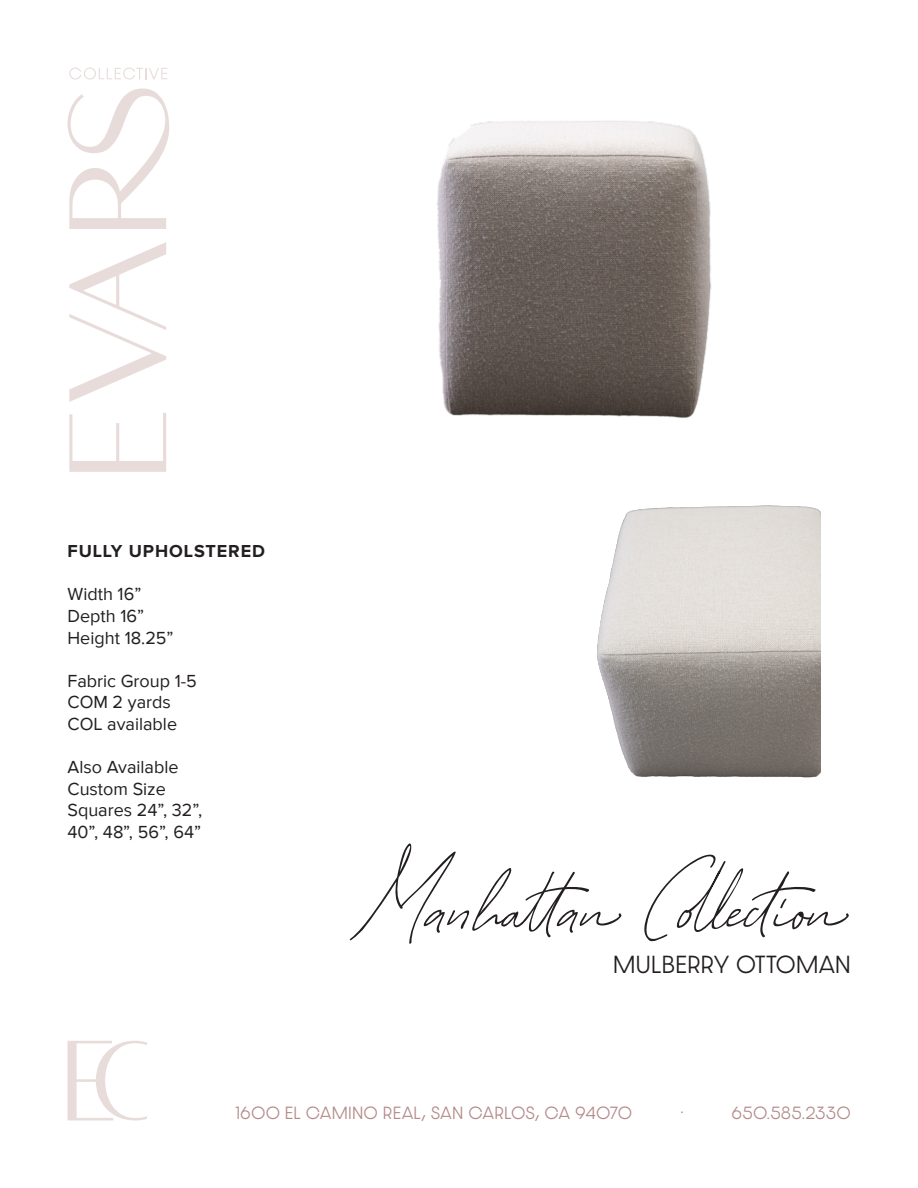
<style>
.page{position:relative;width:918px;height:1188px;background:#fff}
.page>*{position:absolute;margin:0;border:0;box-sizing:border-box;transform-origin:0 0}
.t1{font:150px "Georgia Ballpark Script";color:#231f20}
.t2{font:300 21px "Dazzle Unicase";letter-spacing:.05em;color:#231f20}
.t3{font:18px "Proxima Nova";color:#231f20}
.t4{font:700 18px "Proxima Nova";letter-spacing:.05em;color:#231f20}
.t5{font:300 15px "Dazzle Unicase";letter-spacing:.055em;color:#b38b88}
</style>
<div class="page">
<svg style="left:69px;top:413px;width:97px;height:59px"></svg>
<svg style="left:69px;top:242px;width:97px;height:160px"></svg>
<svg style="left:68px;top:89px;width:101px;height:140px"></svg>
<svg style="left:69px;top:68px;width:98px;height:12px"></svg>
<svg style="left:67px;top:1041px;width:80px;height:80px"></svg>
<img style="left:437px;top:121px;width:274px;height:297px">
<img style="left:597px;top:505px;width:223px;height:273px">
<p class="t4" style="left:68px;top:543px;width:199px">FULLY UPHOLSTERED</p>
<p class="t3" style="left:68px;top:584px;width:75px">Width 16”</p>
<p class="t3" style="left:68px;top:606px;width:78px">Depth 16”</p>
<p class="t3" style="left:68px;top:627px;width:108px">Height 18.25”</p>
<p class="t3" style="left:68px;top:670px;width:131px">Fabric Group 1-5</p>
<p class="t3" style="left:68px;top:692px;width:105px">COM 2 yards</p>
<p class="t3" style="left:68px;top:714px;width:111px">COL available</p>
<p class="t3" style="left:68px;top:757px;width:113px">Also Available</p>
<p class="t3" style="left:68px;top:778px;width:100px">Custom Size</p>
<p class="t3" style="left:68px;top:800px;width:136px">Squares 24”, 32”,</p>
<p class="t3" style="left:68px;top:822px;width:135px">40”, 48”, 56”, 64”</p>
<p class="t1" style="left:359px;top:837px;width:494px">Manhattan Collection</p>
<p class="t2" style="left:613px;top:949px;width:239px">MULBERRY OTTOMAN</p>
<p class="t5" style="left:236px;top:1102px;width:398px">1600 EL CAMINO REAL, SAN CARLOS, CA 94070</p>
<p class="t5" style="left:681px;top:1096px;width:4px">.</p>
<p class="t5" style="left:732px;top:1102px;width:120px">650.585.2330</p>
</div>
